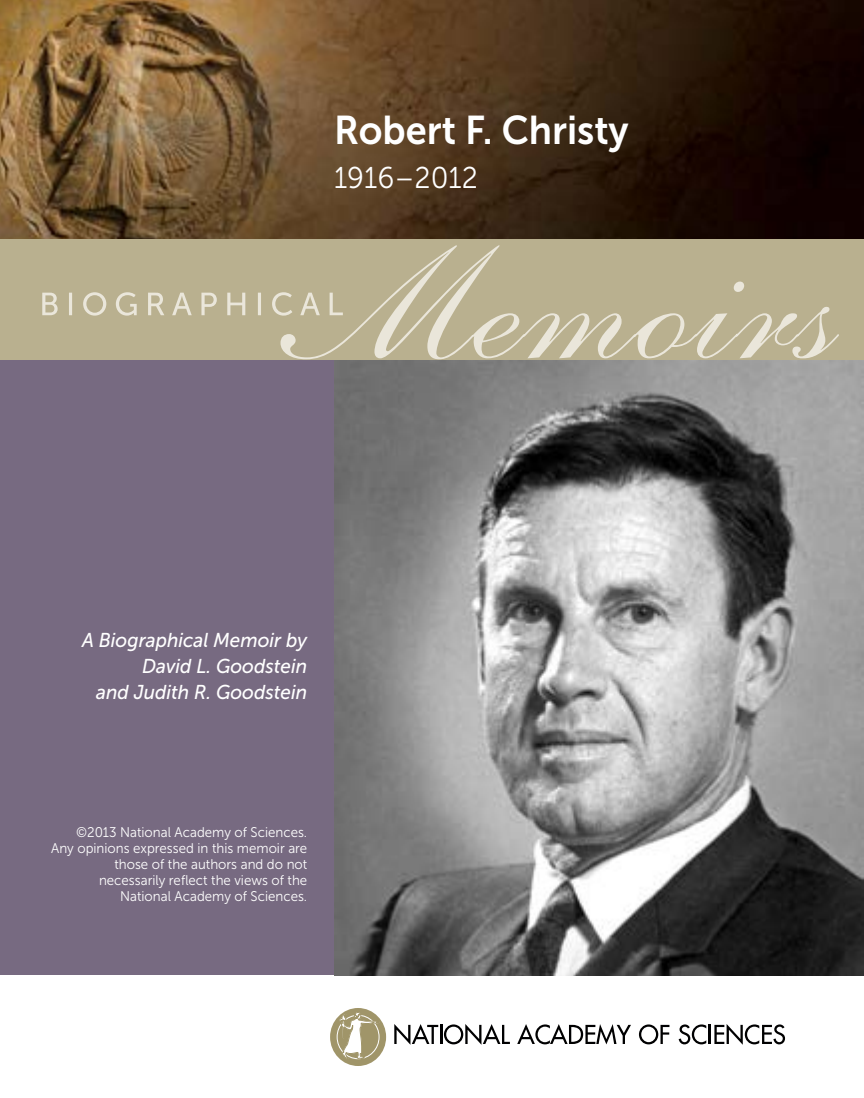
<style>
.page{position:relative;width:864px;height:1098px;background:#fff}
.page>*{position:absolute;margin:0;border:0;box-sizing:border-box;transform-origin:0 0}
.t1{font:40px "Museo Sans 700";color:#fff;scale:.95 1}
.t2{font:30px "Museo Sans 300";color:#fff;scale:.95 1}
.t3{font:italic 20px/26px "Museo Sans 500";color:#fff;text-align:right;scale:.95 1}
.t4{font:14px/16px "Museo Sans 300";color:#fff;text-align:right;scale:.95 1}
</style>
<div class="page">
<img style="left:0;top:0;width:864px;height:239px">
<div style="left:0;top:360px;width:334px;height:615px;background:#776a81"></div>
<div style="left:0;top:239px;width:864px;height:121px;background:#b9b08f"></div>
<svg style="left:42px;top:292px;width:239px;height:24px"></svg>
<svg style="left:281px;top:245px;width:558px;height:114px"></svg>
<svg style="left:394px;top:1024px;width:116px;height:21px"></svg>
<svg style="left:517px;top:1024px;width:114px;height:20px"></svg>
<svg style="left:639px;top:1024px;width:30px;height:20px"></svg>
<svg style="left:679px;top:1024px;width:106px;height:21px"></svg>
<div style="left:330px;top:1008px;width:56px;height:58px;background:#a09569;border-radius:50%"></div>
<div style="left:337px;top:1015px;width:42px;height:44px;border:1px solid #fff;border-radius:50%"></div>
<svg style="left:339px;top:1012px;width:41px;height:47px"></svg>
<img style="left:334px;top:360px;width:530px;height:615px">
<h1 class="t1" style="left:334px;top:108px;width:312px">Robert F. Christy</h1>
<h2 class="t2" style="left:334px;top:162px;width:153px">1916–2012</h2>
<h3 class="t3" style="left:82px;top:628px;width:239px">A Biographical Memoir by<br>David L. Goodstein<br>and Judith R. Goodstein</h3>
<p class="t4" style="left:51px;top:824px;width:271px">©2013 National Academy of Sciences.<br>Any opinions expressed in this memoir are those of the authors and do not necessarily reflect the views of the National Academy of Sciences.</p>
</div>
